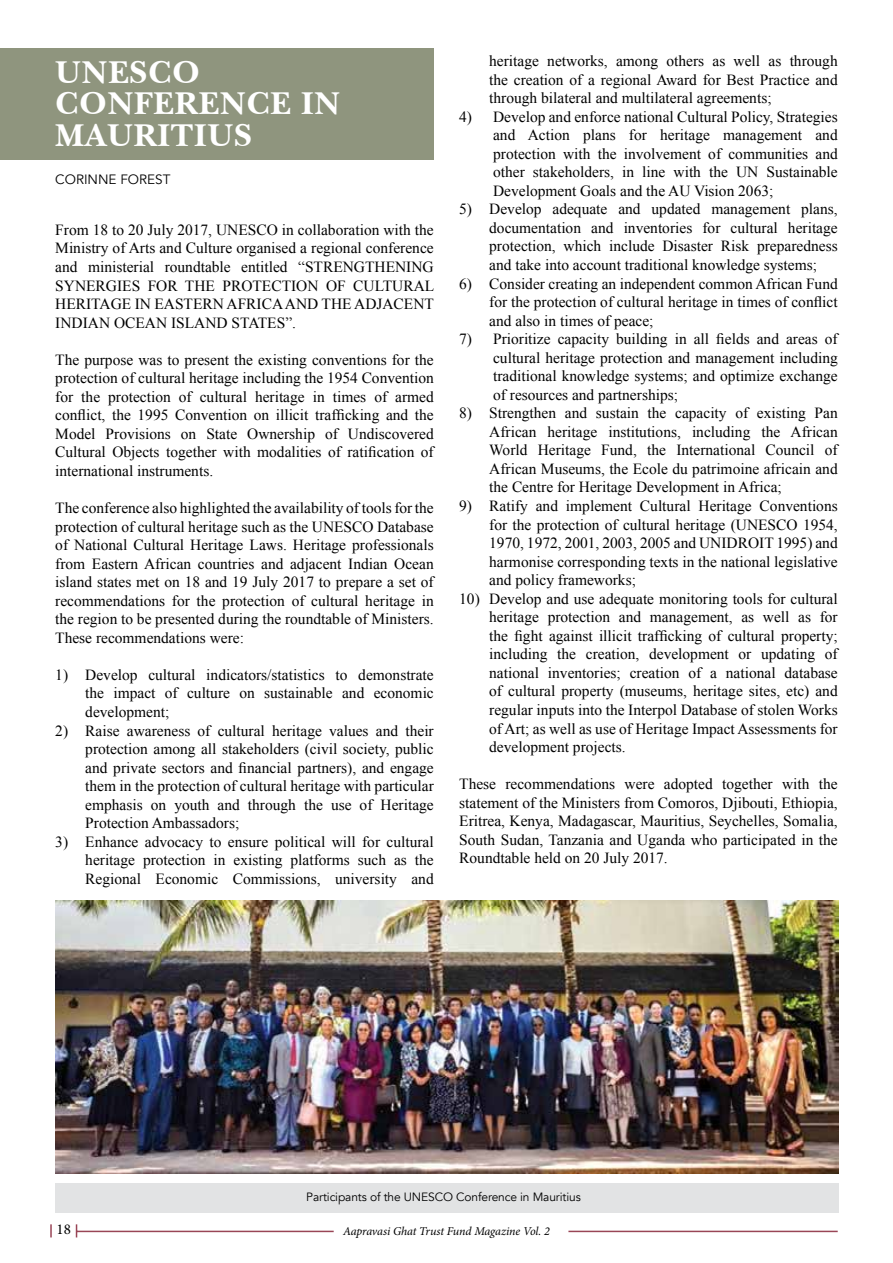
<style>
.page{position:relative;width:893px;height:1263px;background:#fff}
.page>*{position:absolute;margin:0;border:0;box-sizing:border-box;transform-origin:0 0}
.t1{font:700 33px/31.5px "Nebraska";letter-spacing:.025em;color:#fff}
.t2{font:15.45px/18.6px "Times New Roman";color:#000;text-align:justify}
.t3{font:15px "Minion Pro";color:#000}
.t4{font:13.5px "Avenir";color:#000}
.t5{font:12px "Avenir";letter-spacing:-.01em;color:#000}
.t6{font:italic 12px "Minion Pro";letter-spacing:-.01em;color:#000}
</style>
<div class="page">
<hr style="left:568px;top:1231px;width:270px;height:1px;background:#994556">
<hr style="left:77px;top:1231px;width:257px;height:1px;background:#994556">
<svg style="left:76px;top:1224px;width:1px;height:13px"></svg>
<svg style="left:50px;top:1224px;width:2px;height:13px"></svg>
<div style="left:0;top:48px;width:434px;height:111px;background:#8f957e"></div>
<img style="left:55px;top:900px;width:783px;height:274px">
<hr style="left:892px;top:48px;width:1px;height:111px;background:#b4ac9a">
<div style="left:55px;top:1183px;width:783px;height:30px;background:#e2e3e4"></div>
<h1 class="t1" style="left:55px;top:57px;width:286px">UNESCO<br>CONFERENCE IN<br>MAURITIUS</h1>
<p class="t4" style="left:55px;top:171px;width:117px">CORINNE FOREST</p>
<p class="t2" style="left:55px;top:220px;width:380px">From 18 to 20 July 2017, UNESCO in collaboration with the Ministry of Arts and Culture organised a regional conference and ministerial roundtable entitled “STRENGTHENING SYNERGIES FOR THE PROTECTION OF CULTURAL HERITAGE IN EASTERN AFRICA AND THE ADJACENT INDIAN OCEAN ISLAND STATES”.</p>
<p class="t2" style="left:55px;top:350px;width:380px">The purpose was to present the existing conventions for the protection of cultural heritage including the 1954 Convention for the protection of cultural heritage in times of armed conflict, the 1995 Convention on illicit trafficking and the Model Provisions on State Ownership of Undiscovered Cultural Objects together with modalities of ratification of international instruments.</p>
<p class="t2" style="left:55px;top:498px;width:380px">The conference also highlighted the availability of tools for the protection of cultural heritage such as the UNESCO Database of National Cultural Heritage Laws. Heritage professionals from Eastern African countries and adjacent Indian Ocean island states met on 18 and 19 July 2017 to prepare a set of recommendations for the protection of cultural heritage in the region to be presented during the roundtable of Ministers.<br>These recommendations were:</p>
<p class="t2" style="left:85px;top:665px;width:350px;text-indent:-30px">1) Develop cultural indicators/statistics to demonstrate the impact of culture on sustainable and economic development;</p>
<p class="t2" style="left:85px;top:721px;width:350px;text-indent:-30px">2) Raise awareness of cultural heritage values and their protection among all stakeholders (civil society, public and private sectors and financial partners), and engage them in the protection of cultural heritage with particular emphasis on youth and through the use of Heritage Protection Ambassadors;</p>
<p class="t2" style="left:85px;top:832px;width:350px;text-indent:-30px">3) Enhance advocacy to ensure political will for cultural heritage protection in existing platforms such as the Regional Economic Commissions, university and</p>
<p class="t2" style="left:489px;top:51px;width:350px">heritage networks, among others as well as through the creation of a regional Award for Best Practice and through bilateral and multilateral agreements;</p>
<p class="t2" style="left:493px;top:107px;width:346px;text-indent:-34px">4) Develop and enforce national Cultural Policy, Strategies and Action plans for heritage management and protection with the involvement of communities and other stakeholders, in line with the UN Sustainable Development Goals and the AU Vision 2063;</p>
<p class="t2" style="left:489px;top:200px;width:350px;text-indent:-30px">5) Develop adequate and updated management plans, documentation and inventories for cultural heritage protection, which include Disaster Risk preparedness and take into account traditional knowledge systems;</p>
<p class="t2" style="left:489px;top:274px;width:350px;text-indent:-30px">6) Consider creating an independent common African Fund for the protection of cultural heritage in times of conflict and also in times of peace;</p>
<p class="t2" style="left:493px;top:329px;width:346px;text-indent:-34px">7) Prioritize capacity building in all fields and areas of cultural heritage protection and management including traditional knowledge systems; and optimize exchange of resources and partnerships;</p>
<p class="t2" style="left:489px;top:404px;width:350px;text-indent:-30px">8) Strengthen and sustain the capacity of existing Pan African heritage institutions, including the African World Heritage Fund, the International Council of African Museums, the Ecole du patrimoine africain and the Centre for Heritage Development in Africa;</p>
<p class="t2" style="left:489px;top:496px;width:350px;text-indent:-30px">9) Ratify and implement Cultural Heritage Conventions for the protection of cultural heritage (UNESCO 1954, 1970, 1972, 2001, 2003, 2005 and UNIDROIT 1995) and harmonise corresponding texts in the national legislative and policy frameworks;</p>
<p class="t2" style="left:489px;top:589px;width:350px;text-indent:-30px">10) Develop and use adequate monitoring tools for cultural heritage protection and management, as well as for the fight against illicit trafficking of cultural property; including the creation, development or updating of national inventories; creation of a national database of cultural property (museums, heritage sites, etc) and regular inputs into the Interpol Database of stolen Works of Art; as well as use of Heritage Impact Assessments for development projects.</p>
<p class="t2" style="left:459px;top:774px;width:380px">These recommendations were adopted together with the statement of the Ministers from Comoros, Djibouti, Ethiopia, Eritrea, Kenya, Madagascar, Mauritius, Seychelles, Somalia, South Sudan, Tanzania and Uganda who participated in the Roundtable held on 20 July 2017.</p>
<p class="t5" style="left:306px;top:1190px;width:276px">Participants of the UNESCO Conference in Mauritius</p>
<p class="t3" style="left:57px;top:1219px;width:16px">18</p>
<p class="t6" style="left:343px;top:1223px;width:208px">Aapravasi Ghat Trust Fund Magazine Vol. 2</p>
</div>
